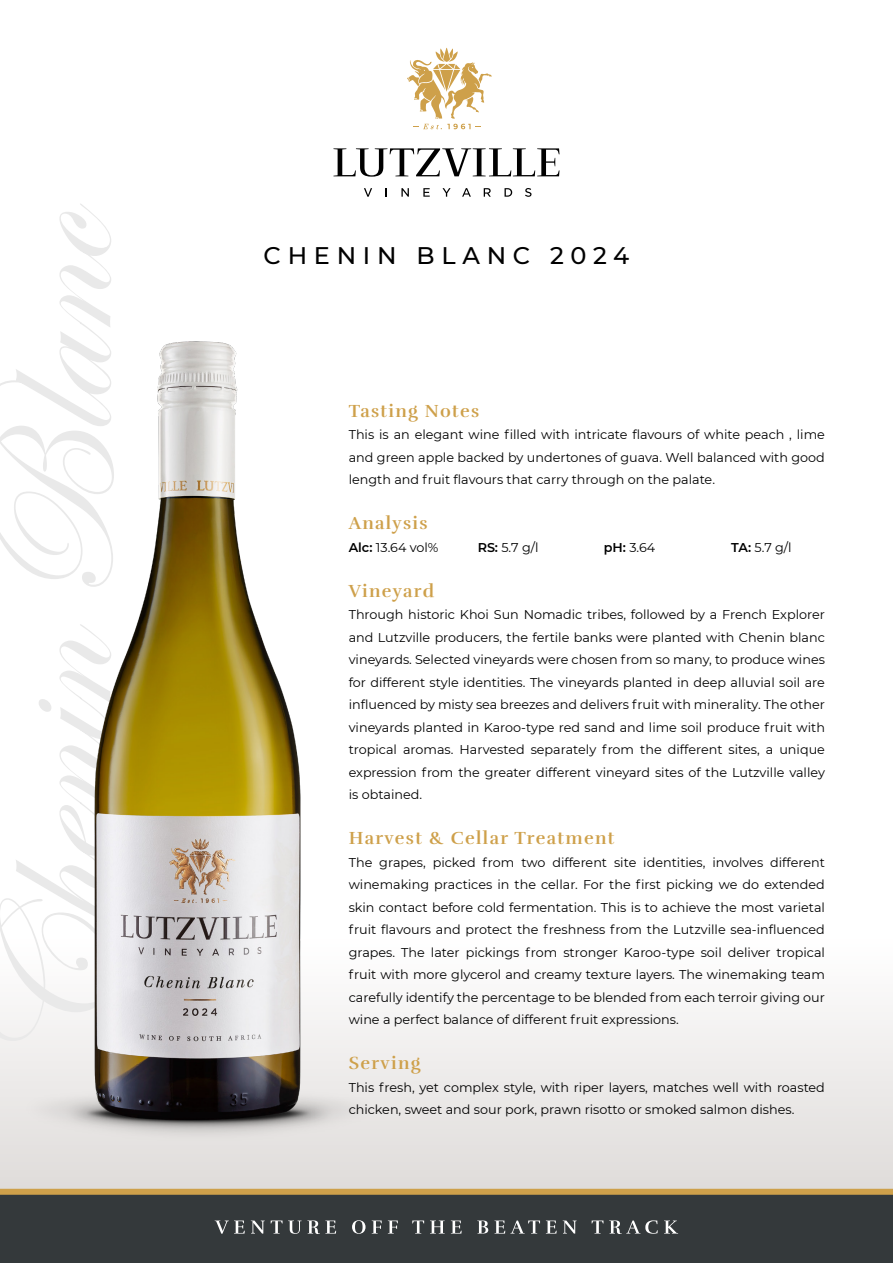
<style>
.page{position:relative;width:893px;height:1263px;background:#fff}
.page>*{position:absolute;margin:0;border:0;box-sizing:border-box;transform-origin:0 0}
.t1{font:500 24px "Montserrat";letter-spacing:.28em;color:#000}
.t2{font:700 18px "Rufina";letter-spacing:.075em;color:#cea04a}
.t3{font:12.75px/22.5px "Montserrat";color:#000;text-align:justify}
.s1{font-weight:600}
</style>
<div class="page">
<div style="left:0;top:893px;width:893px;height:299px;background:linear-gradient(to bottom,#fff,#dfdcda)"></div>
<svg style="left:0;top:204px;width:111px;height:837px"></svg>
<svg style="left:333px;top:148px;width:226px;height:29px"></svg>
<svg style="left:364px;top:188px;width:8px;height:9px"></svg>
<svg style="left:401px;top:188px;width:8px;height:9px"></svg>
<svg style="left:423px;top:188px;width:7px;height:9px"></svg>
<svg style="left:442px;top:188px;width:9px;height:9px"></svg>
<svg style="left:462px;top:188px;width:9px;height:9px"></svg>
<svg style="left:484px;top:188px;width:7px;height:9px"></svg>
<svg style="left:504px;top:188px;width:8px;height:9px"></svg>
<svg style="left:525px;top:188px;width:6px;height:9px"></svg>
<svg style="left:407px;top:48px;width:85px;height:81px"></svg>
<div style="left:0;top:1193px;width:893px;height:70px;background:#34393b"></div>
<div style="left:0;top:1189px;width:893px;height:6px;background:#cea04a"></div>
<svg style="left:215px;top:1220px;width:463px;height:14px"></svg>
<img style="left:14px;top:285px;width:373px;height:902px">
<h1 class="t1" style="left:264px;top:238px;width:367px">CHENIN BLANC 2024</h1>
<h2 class="t2" style="left:349px;top:400px;width:132px">Tasting Notes</h2>
<p class="t3" style="left:349px;top:423px;width:478px">This is an elegant wine filled with intricate flavours of white peach , lime and green apple backed by undertones of guava. Well balanced with good length and fruit flavours that carry through on the palate.</p>
<h2 class="t2" style="left:349px;top:512px;width:80px">Analysis</h2>
<p class="t3" style="left:349px;top:535px;width:91px"><span class="s1">Alc:</span> 13.64 vol%</p>
<p class="t3" style="left:478px;top:535px;width:62px"><span class="s1">RS:</span> 5.7 g/l</p>
<p class="t3" style="left:604px;top:535px;width:53px"><span class="s1">pH:</span> 3.64</p>
<p class="t3" style="left:731px;top:535px;width:62px"><span class="s1">TA:</span> 5.7 g/l</p>
<h2 class="t2" style="left:349px;top:580px;width:87px">Vineyard</h2>
<p class="t3" style="left:349px;top:603px;width:478px">Through historic Khoi Sun Nomadic tribes, followed by a French Explorer and Lutzville producers, the fertile banks were planted with Chenin blanc vineyards. Selected vineyards were chosen from so many, to produce wines for different style identities. The vineyards planted in deep alluvial soil are influenced by misty sea breezes and delivers fruit with minerality. The other vineyards planted in Karoo-type red sand and lime soil produce fruit with tropical aromas. Harvested separately from the different sites, a unique expression from the greater different vineyard sites of the Lutzville valley is obtained.</p>
<h2 class="t2" style="left:349px;top:827px;width:267px">Harvest &amp; Cellar Treatment</h2>
<p class="t3" style="left:349px;top:850px;width:478px">The grapes, picked from two different site identities, involves different winemaking practices in the cellar. For the first picking we do extended skin contact before cold fermentation. This is to achieve the most varietal fruit flavours and protect the freshness from the Lutzville sea-influenced grapes. The later pickings from stronger Karoo-type soil deliver tropical fruit with more glycerol and creamy texture layers. The winemaking team carefully identify the percentage to be blended from each terroir giving our wine a perfect balance of different fruit expressions.</p>
<h2 class="t2" style="left:349px;top:1052px;width:73px">Serving</h2>
<p class="t3" style="left:349px;top:1075px;width:478px">This fresh, yet complex style, with riper layers, matches well with roasted chicken, sweet and sour pork, prawn risotto or smoked salmon dishes.</p>
</div>
